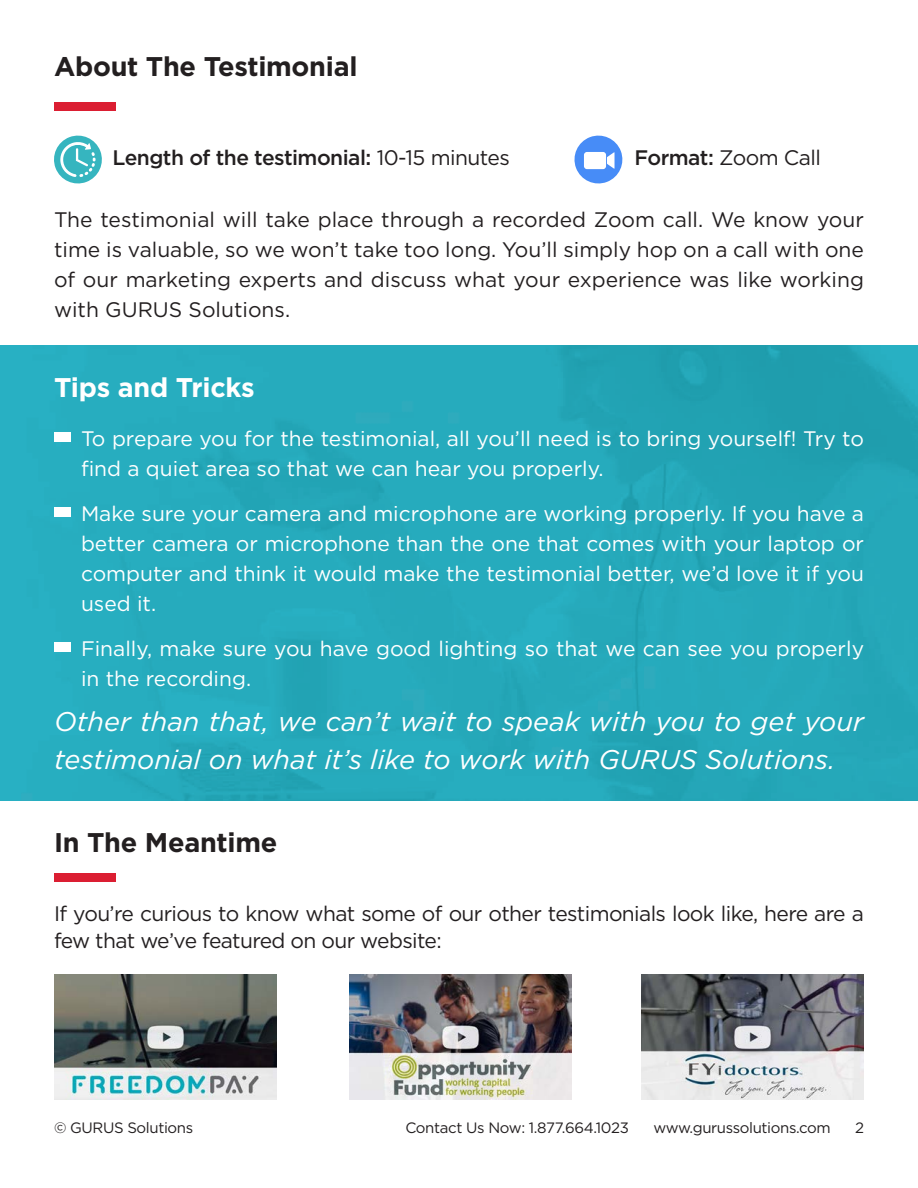
<style>
.page{position:relative;width:918px;height:1188px;background:#fff}
.page>*{position:absolute;margin:0;border:0;box-sizing:border-box;transform-origin:0 0}
.t1{font:italic 27px/37.5px "Gotham";color:#fff}
.t2{font:700 27px "Gotham";letter-spacing:-.01em;color:#231f20}
.t3{font:700 27px "Gotham";letter-spacing:-.01em;color:#fff}
.t4{font:21px/30px "Gotham";color:#fff}
.t5{font:21px/30px "Gotham";letter-spacing:-.03em;color:#231f20}
.t6{font:500 21px "Gotham";letter-spacing:-.025em;color:#231f20}
.t7{font:15px "Gotham";letter-spacing:-.025em;color:#231f20}
.s1{font-weight:400}
.s2{font-weight:500}
</style>
<div class="page">
<img style="left:0;top:345px;width:918px;height:456px">
<svg style="left:574px;top:135px;width:49px;height:49px"></svg>
<svg style="left:54px;top:135px;width:48px;height:49px"></svg>
<div style="left:54px;top:433px;width:16px;height:9px;background:#fff"></div>
<img style="left:54px;top:974px;width:223px;height:125px">
<img style="left:349px;top:974px;width:223px;height:125px">
<img style="left:641px;top:974px;width:223px;height:125px">
<div style="left:54px;top:103px;width:61px;height:8px;background:#db1e32"></div>
<div style="left:54px;top:874px;width:61px;height:8px;background:#db1e32"></div>
<div style="left:54px;top:508px;width:16px;height:9px;background:#fff"></div>
<div style="left:54px;top:643px;width:16px;height:9px;background:#fff"></div>
<p class="t2" style="left:54px;top:48px;width:305px">About The Testimonial</p>
<p class="t6" style="left:112px;top:144px;width:399px">Length of the testimonial: <span class="s1">10-15 minutes</span></p>
<p class="t5" style="left:634px;top:143px;width:188px"><span class="s2">Format:</span> Zoom Call</p>
<p class="t5" style="left:54px;top:204px;width:811px;text-align:justify">The testimonial will take place through a recorded Zoom call. We know your time is valuable, so we won’t take too long. You’ll simply hop on a call with one of our marketing experts and discuss what your experience was like working with GURUS Solutions.</p>
<p class="t3" style="left:54px;top:369px;width:202px">Tips and Tricks</p>
<p class="t4" style="left:81px;top:423px;width:785px">To prepare you for the testimonial, all you’ll need is to bring yourself! Try to find a quiet area so that we can hear you properly.</p>
<p class="t4" style="left:81px;top:498px;width:785px;text-align:justify">Make sure your camera and microphone are working properly. If you have a better camera or microphone than the one that comes with your laptop or computer and think it would make the testimonial better, we’d love it if you used it.</p>
<p class="t4" style="left:81px;top:633px;width:785px">Finally, make sure you have good lighting so that we can see you properly in the recording.</p>
<p class="t1" style="left:54px;top:702px;width:811px">Other than that, we can’t wait to speak with you to get your testimonial on what it’s like to work with GURUS Solutions.</p>
<p class="t2" style="left:54px;top:824px;width:225px">In The Meantime</p>
<p class="t5" style="left:54px;top:899px;width:811px;line-height:27px">If you’re curious to know what some of our other testimonials look like, here are a few that we’ve featured on our website:</p>
<p class="t7" style="left:54px;top:1118px;width:141px">© GURUS Solutions</p>
<p class="t7" style="left:405px;top:1118px;width:225px">Contact Us Now: 1.877.664.1023</p>
<p class="t7" style="left:653px;top:1118px;width:179px">www.gurussolutions.com</p>
<p class="t7" style="left:855px;top:1118px;width:10px">2</p>
</div>
